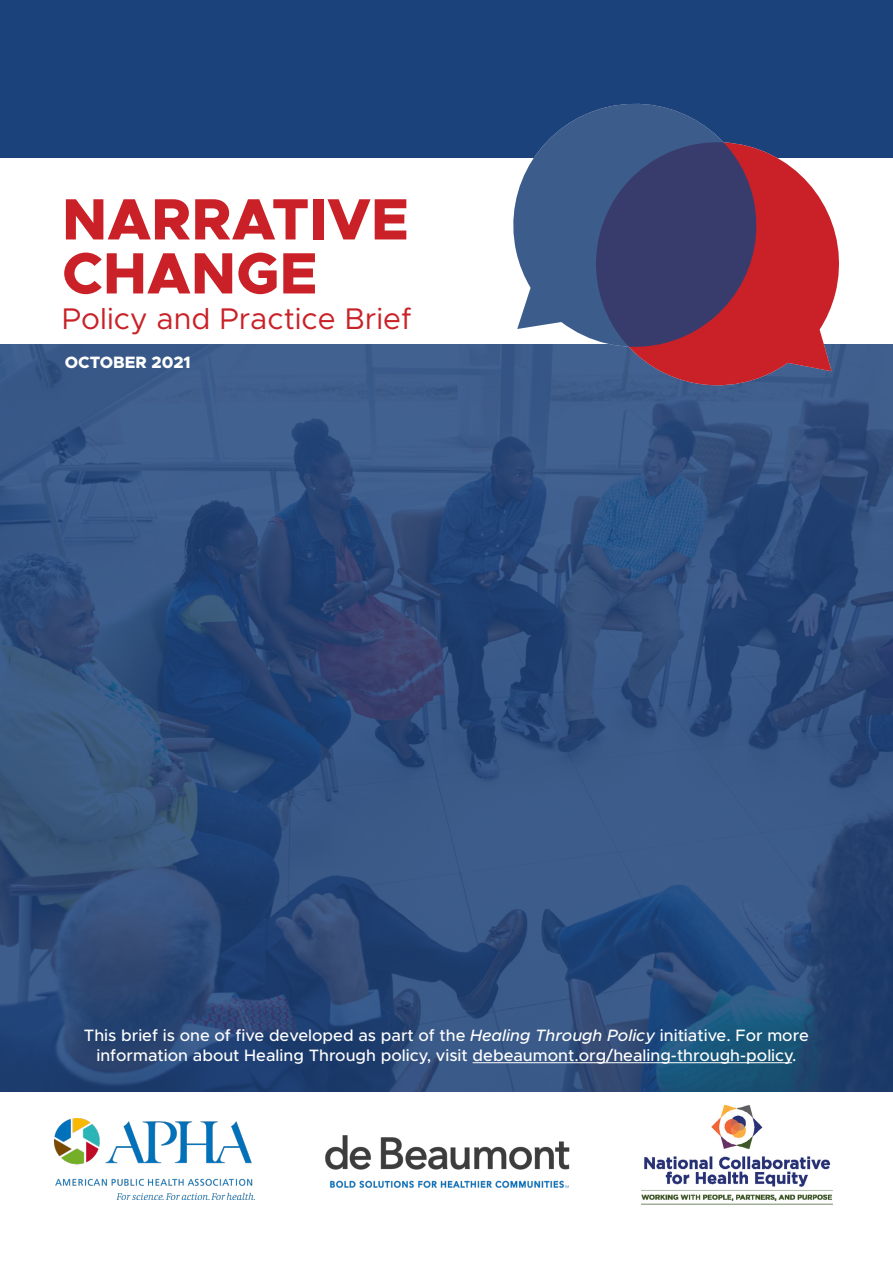
<style>
.page{position:relative;width:893px;height:1263px;background:#fff}
.page>*{position:absolute;margin:0;border:0;box-sizing:border-box;transform-origin:0 0}
.t1{font:800 58.5px/54px "Metropolis";color:#c92127}
.t2{font:30px "Metropolis";color:#c92127}
.t3{font:500 16.5px/19.5px "Metropolis";color:#fff;text-align:center}
.t4{font:800 16.5px "Metropolis";color:#fff}
.s1{font-style:italic}
</style>
<div class="page">
<img style="left:0;top:344px;width:893px;height:747px">
<div style="left:0;top:0;width:893px;height:158px;background:#1c427b"></div>
<svg style="left:583px;top:153px;width:269px;height:238px;fill:#c92127"></svg>
<svg style="left:502px;top:103px;width:266px;height:245px"></svg>
<img style="left:54px;top:1118px;width:200px;height:81px">
<img style="left:642px;top:1104px;width:191px;height:101px">
<img style="left:325px;top:1135px;width:245px;height:53px">
<hr style="left:473px;top:1062px;width:319px;height:1px;background:#fff">
<h1 class="t1" style="left:62px;top:192px;width:348px">NARRATIVE<br>CHANGE</h1>
<h2 class="t2" style="left:62px;top:300px;width:351px">Policy and Practice Brief</h2>
<p class="t4" style="left:65px;top:352px;width:127px">OCTOBER 2021</p>
<p class="t3" style="left:84px;top:1025px;width:726px">This brief is one of five developed as part of the <span class="s1">Healing Through Policy</span> initiative. For more information about Healing Through policy, visit debeaumont.org/healing-through-policy.</p>
</div>
